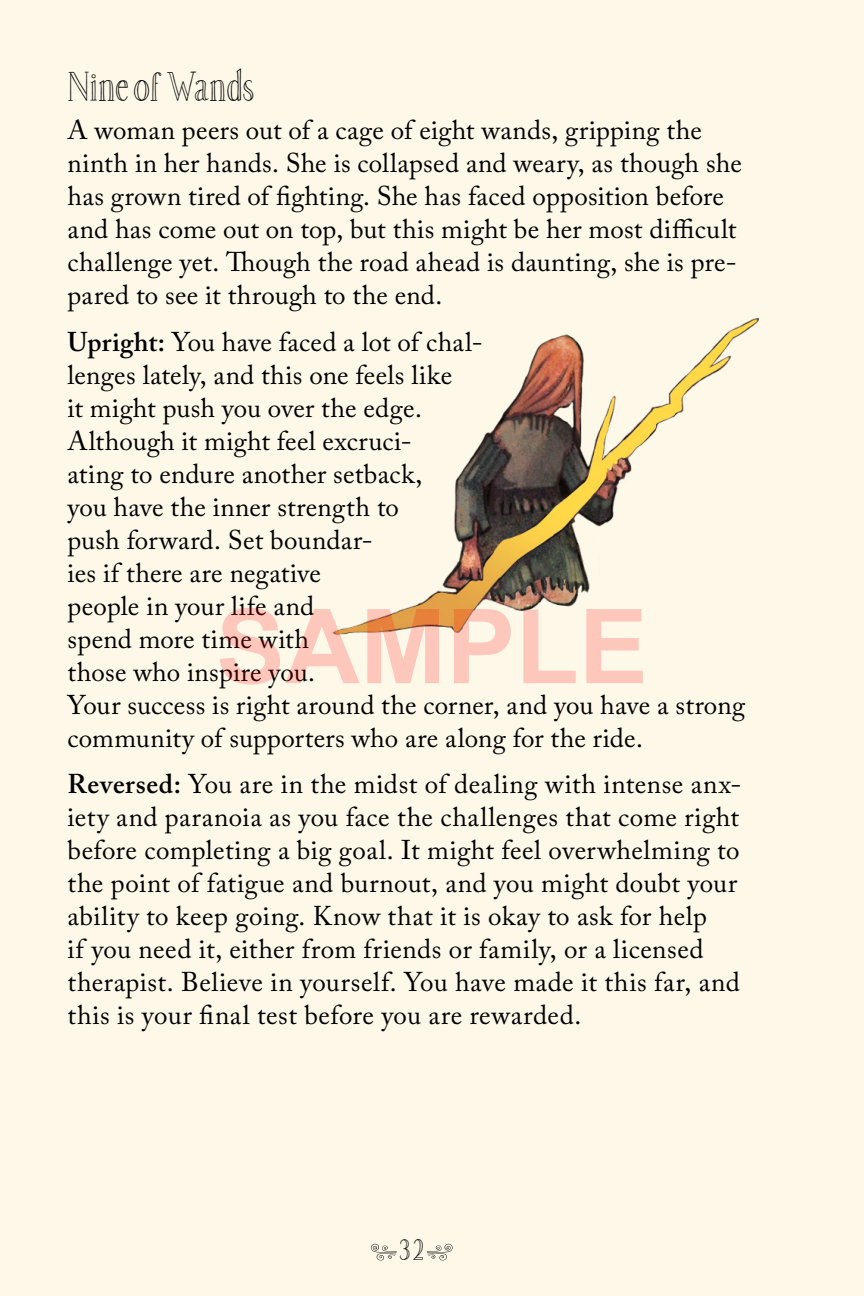
<style>
.page{position:relative;width:864px;height:1296px;background:#fef8e9}
.page>*{position:absolute;margin:0;border:0;box-sizing:border-box;transform-origin:0 0}
.t1{font:700 103.8px "Arial";color:rgb(255 0 0/.2)}
.t2{font:42px "Arozear";letter-spacing:-.01em;color:#000}
.t3{font:27px/33px "Adobe Caslon Pro";letter-spacing:.015em;color:#000}
.t4{font:27px "Arozear";color:#000}
.s1{font-weight:600}
</style>
<div class="page">
<svg style="left:371px;top:1244px;width:26px;height:16px"></svg>
<svg style="left:427px;top:1244px;width:26px;height:16px"></svg>
<img style="left:332px;top:317px;width:428px;height:318px">
<h2 class="t2" style="left:68px;top:67px;width:189px">Nine of Wands</h2>
<p class="t3" style="left:68px;top:114px;width:676px">A woman peers out of a cage of eight wands, gripping the ninth in her hands. She is collapsed and weary, as though she has grown tired of fighting. She has faced opposition before and has come out on top, but this might be her most difficult challenge yet. Though the road ahead is daunting, she is pre&shy;pared to see it through to the end.</p>
<p class="t3" style="left:68px;top:325px;width:679px"><span class="s1">Upright:</span> You have faced a lot of chal-<br>lenges lately, and this one feels like<br>it might push you over the edge.<br>Although it might feel excruci-<br>ating to endure another setback,<br>you have the inner strength to<br>push forward. Set boundar-<br>ies if there are negative<br>people in your life and<br>spend more time with<br>those who inspire you.<br>Your success is right around the corner, and you have a strong community of supporters who are along for the ride.</p>
<p class="t3" style="left:68px;top:768px;width:675px"><span class="s1">Reversed:</span> You are in the midst of dealing with intense anx&shy;iety and paranoia as you face the challenges that come right before completing a big goal. It might feel overwhelming to the point of fatigue and burnout, and you might doubt your ability to keep going. Know that it is okay to ask for help<br>if you need it, either from friends or family, or a licensed therapist. Believe in yourself. You have made it this far, and this is your final test before you are rewarded.</p>
<h1 class="t1" style="left:216px;top:578px;width:433px">SAMPLE</h1>
<p class="t4" style="left:400px;top:1239px;width:26px">32</p>
</div>
